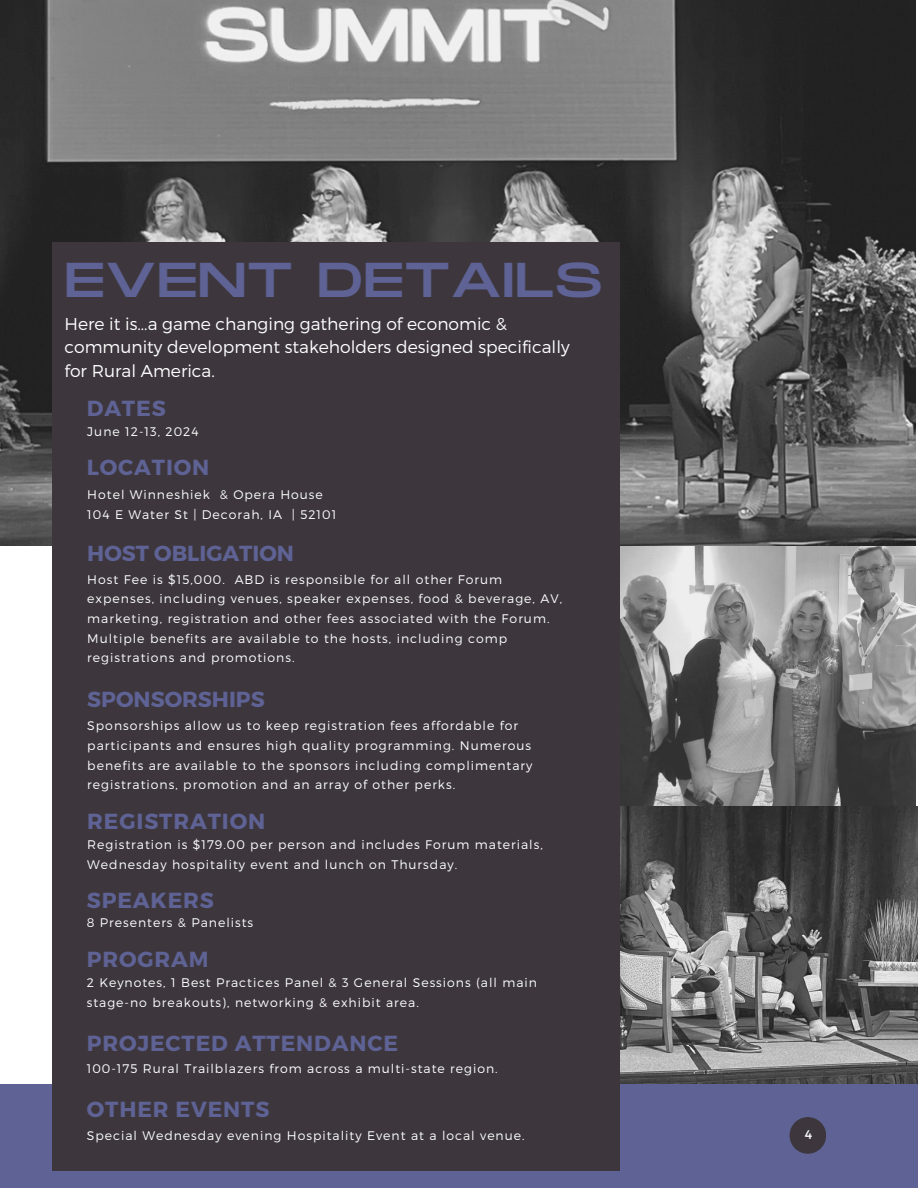
<style>
.page{position:relative;width:918px;height:1188px;background:#fff}
.page>*{position:absolute;margin:0;border:0;box-sizing:border-box;transform-origin:0 0}
.t1{font:48.9px "Monument Extended";letter-spacing:.01em;color:#5e6294}
.t2{font:700 21.75px "Montserrat";letter-spacing:.04em;color:#5e6294}
.t3{font:700 21.75px "Montserrat";color:#5e6294}
.t4{font:300 17.1px/23.7px "Montserrat";color:#fff}
.t5{font:300 12.45px/19.6px "Montserrat";letter-spacing:.08em;color:#fff}
.t6{font:12.45px "Montserrat";color:#fff}
</style>
<div class="page">
<img style="left:619px;top:546px;width:297px;height:260px">
<img style="left:619px;top:806px;width:299px;height:278px">
<div style="left:0;top:1085px;width:918px;height:103px;background:#5e6294"></div>
<svg style="left:790px;top:1117px;width:36px;height:37px"></svg>
<img style="left:0;top:0;width:916px;height:546px">
<div style="left:52px;top:242px;width:567px;height:928px;background:#3d373d"></div>
<h2 class="t1" style="left:65px;top:253px;width:540px">EVENT DETAILS</h2>
<h2 class="t4" style="left:65px;top:311px;width:507px">Here it is...a game changing gathering of economic &amp; community development stakeholders designed specifically for Rural America.</h2>
<p class="t2" style="left:87px;top:394px;width:80px">DATES</p>
<p class="t5" style="left:87px;top:421px;width:113px">June 12-13, 2024</p>
<h1 class="t2" style="left:87px;top:454px;width:124px">LOCATION</h1>
<p class="t5" style="left:87px;top:484px;width:237px">Hotel Winneshiek &amp; Opera House</p>
<h2 class="t5" style="left:87px;top:504px;width:251px">104 E Water St | Decorah, IA | 52101</h2>
<p class="t3" style="left:87px;top:539px;width:208px">HOST OBLIGATION</p>
<h2 class="t5" style="left:87px;top:569px;width:476px">Host Fee is $15,000. ABD is responsible for all other Forum expenses, including venues, speaker expenses, food &amp; beverage, AV, marketing, registration and other fees associated with the Forum.<br>Multiple benefits are available to the hosts, including comp registrations and promotions.</h2>
<p class="t3" style="left:87px;top:685px;width:179px">SPONSORSHIPS</p>
<h2 class="t5" style="left:87px;top:715px;width:447px">Sponsorships allow us to keep registration fees affordable for participants and ensures high quality programming. Numerous benefits are available to the sponsors including complimentary registrations, promotion and an array of other perks.</h2>
<p class="t2" style="left:87px;top:807px;width:179px">REGISTRATION</p>
<p class="t5" style="left:87px;top:834px;width:457px;line-height:20.1px">Registration is $179.00 per person and includes Forum materials,<br>Wednesday hospitality event and lunch on Thursday.</p>
<h2 class="t2" style="left:87px;top:886px;width:129px">SPEAKERS</h2>
<p class="t5" style="left:87px;top:912px;width:168px">8 Presenters &amp; Panelists</p>
<p class="t2" style="left:87px;top:945px;width:123px">PROGRAM</p>
<p class="t5" style="left:87px;top:972px;width:452px;line-height:20.1px">2 Keynotes, 1 Best Practices Panel &amp; 3 General Sessions (all main stage-no breakouts), networking &amp; exhibit area.</p>
<h2 class="t2" style="left:87px;top:1029px;width:313px">PROJECTED ATTENDANCE</h2>
<p class="t5" style="left:87px;top:1058px;width:412px">100-175 Rural Trailblazers from across a multi-state region.</p>
<p class="t2" style="left:87px;top:1095px;width:184px">OTHER EVENTS</p>
<h2 class="t5" style="left:87px;top:1125px;width:439px">Special Wednesday evening Hospitality Event at a local venue.</h2>
<h2 class="t6" style="left:805px;top:1126px;width:9px">4</h2>
</div>
